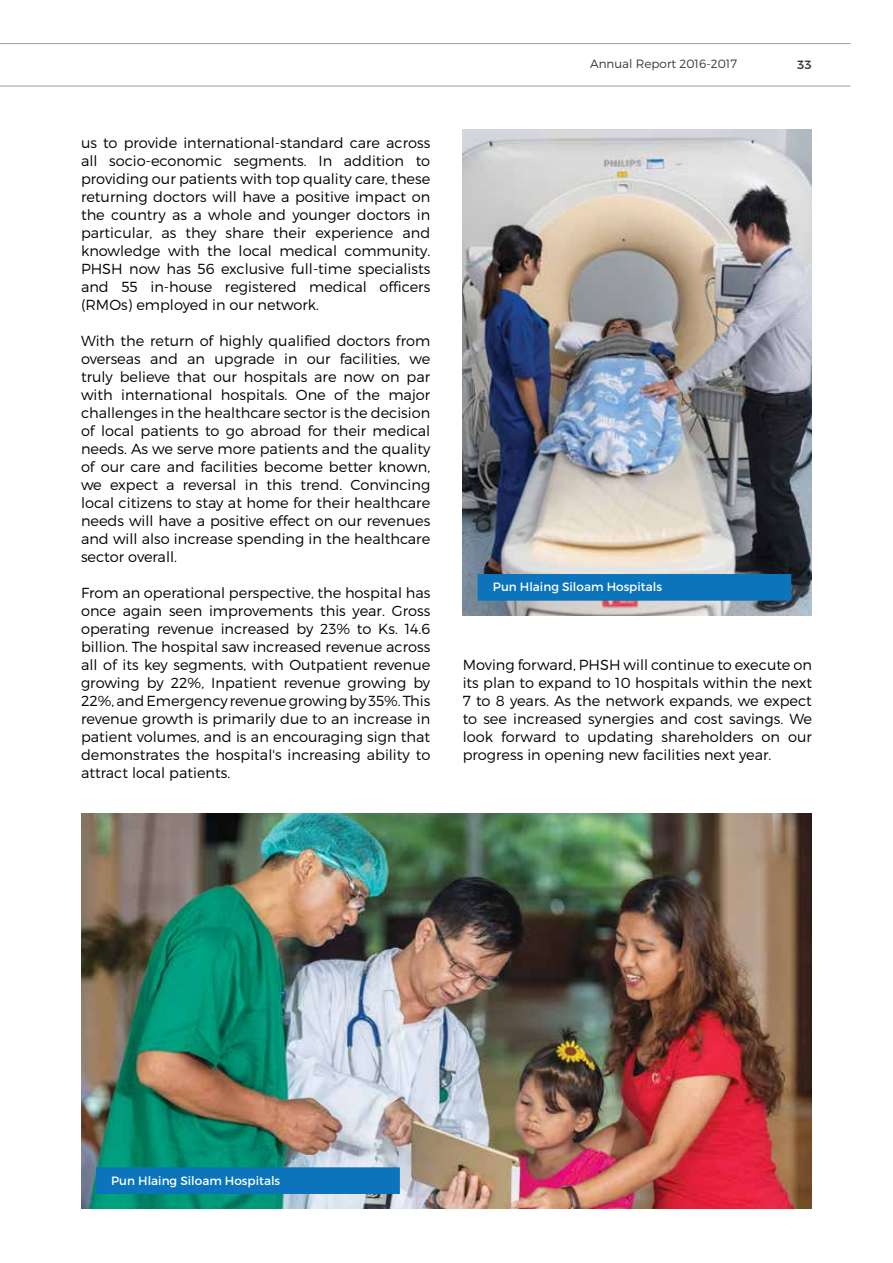
<style>
.page{position:relative;width:893px;height:1263px;background:#fff}
.page>*{position:absolute;margin:0;border:0;box-sizing:border-box;transform-origin:0 0}
.t1{font:300 14.55px/18px "Montserrat";color:#000;text-align:justify}
.t2{font:12px "Montserrat";color:#fff}
.t3{font:300 12px "Montserrat";color:#383839}
.t4{font:500 12px "Montserrat";color:#383839}
</style>
<div class="page">
<img style="left:81px;top:814px;width:731px;height:395px">
<div style="left:96px;top:1167px;width:304px;height:27px;background:#0b74bb"></div>
<hr style="left:0;top:43px;width:850px;height:1px;background:#9b9da0">
<hr style="left:0;top:86px;width:850px;height:1px;background:#9b9da0">
<img style="left:463px;top:130px;width:349px;height:486px">
<div style="left:478px;top:574px;width:313px;height:27px;background:#0b74bb"></div>
<p class="t1" style="left:81px;top:133px;width:351px">us to provide international-standard care across all socio-economic segments. In addition to providing our patients with top quality care, these returning doctors will have a positive impact on the country as a whole and younger doctors in particular, as they share their experience and knowledge with the local medical community.<br>PHSH now has 56 exclusive full-time specialists and 55 in-house registered medical officers (RMOs) employed in our network.</p>
<p class="t1" style="left:81px;top:331px;width:351px">With the return of highly qualified doctors from overseas and an upgrade in our facilities, we truly believe that our hospitals are now on par with international hospitals. One of the major challenges in the healthcare sector is the decision of local patients to go abroad for their medical needs. As we serve more patients and the quality of our care and facilities become better known, we expect a reversal in this trend. Convincing local citizens to stay at home for their healthcare needs will have a positive effect on our revenues and will also increase spending in the healthcare sector overall.</p>
<p class="t1" style="left:81px;top:583px;width:351px">From an operational perspective, the hospital has once again seen improvements this year. Gross operating revenue increased by 23% to Ks. 14.6 billion. The hospital saw increased revenue across all of its key segments, with Outpatient revenue growing by 22%, Inpatient revenue growing by 22%, and Emergency revenue growing by 35%. This revenue growth is primarily due to an increase in patient volumes, and is an encouraging sign that demonstrates the hospital's increasing ability to attract local patients.</p>
<p class="t3" style="left:590px;top:57px;width:148px">Annual Report 2016-2017</p>
<p class="t4" style="left:797px;top:57px;width:16px">33</p>
<p class="t2" style="left:493px;top:580px;width:171px">Pun Hlaing Siloam Hospitals</p>
<p class="t1" style="left:463px;top:655px;width:351px">Moving forward, PHSH will continue to execute on its plan to expand to 10 hospitals within the next 7 to 8 years. As the network expands, we expect to see increased synergies and cost savings. We look forward to updating shareholders on our progress in opening new facilities next year.</p>
<p class="t2" style="left:111px;top:1173px;width:171px">Pun Hlaing Siloam Hospitals</p>
</div>
